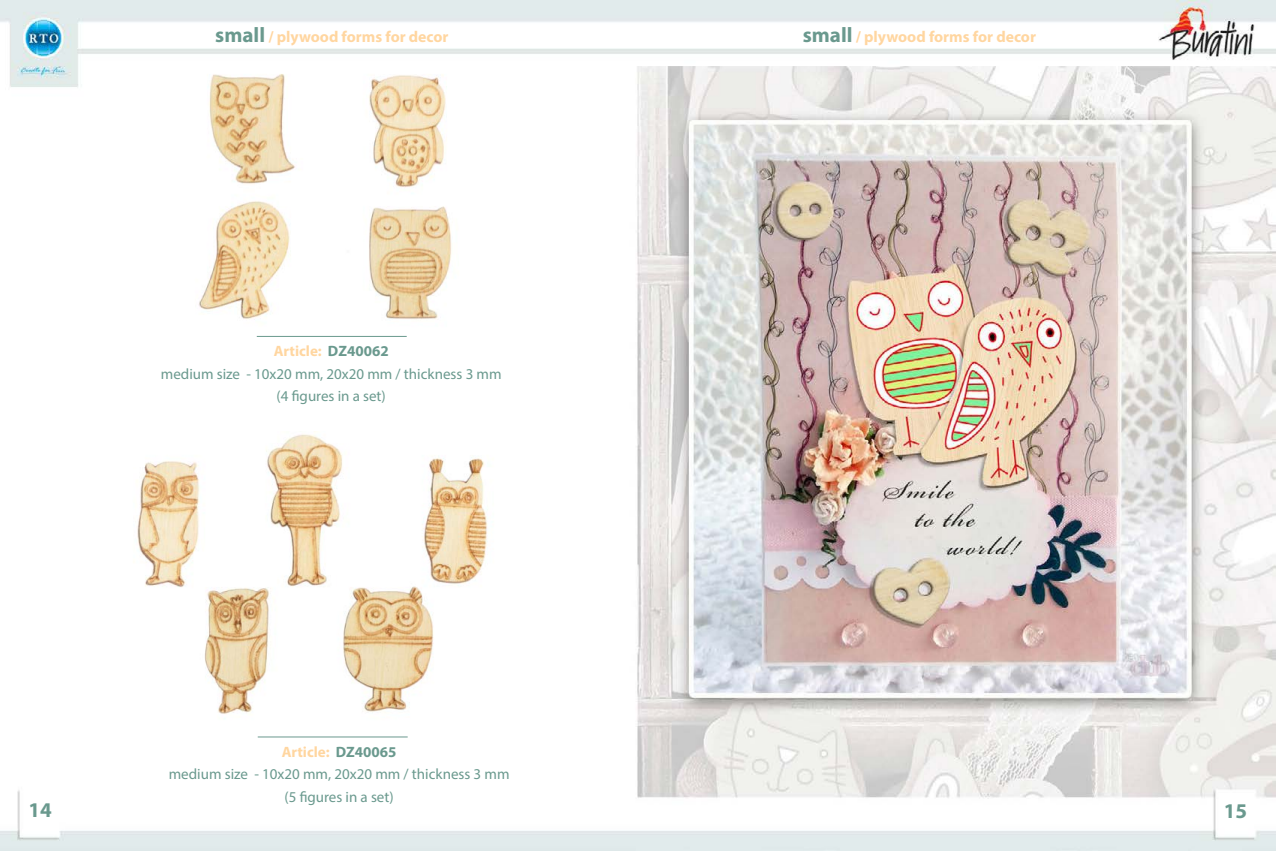
<style>
.page{position:relative;width:1276px;height:851px;background:#fff}
.page>*{position:absolute;margin:0;border:0;box-sizing:border-box;transform-origin:0 0}
.t1{font:700 21px "Myriad Pro";color:#6a998e}
.t2{font:700 15.75px "Myriad Pro";color:#ffd6a0}
.t3{font:15px/22.3px "Myriad Pro";color:#6a998e;text-align:center}
.s1{font-size:21px;color:#6a998e}
.s2{font-weight:700;color:#ffd6a0}
.s3{font-weight:700}
</style>
<div class="page">
<img style="left:0;top:0;width:1275px;height:850px">
<img style="left:147px;top:63px;width:344px;height:270px">
<hr style="left:257px;top:336px;width:150px;height:1px;background:#6a998e">
<img style="left:109px;top:432px;width:417px;height:294px">
<hr style="left:258px;top:736px;width:150px;height:1px;background:#6a998e">
<p class="t2" style="left:215px;top:27px;width:235px"><span class="s1">small</span> / plywood forms for decor</p>
<p class="t2" style="left:802px;top:27px;width:235px"><span class="s1">small</span> / plywood forms for decor</p>
<p class="t3" style="left:161px;top:340px;width:342px"><span class="s2">Article:</span> <span class="s3">DZ40062<br></span>medium size - 10х20 mm, 20х20 mm / thickness 3 mm (4 figures in a set)</p>
<p class="t3" style="left:169px;top:740px;width:342px"><span class="s2">Article:</span> <span class="s3">DZ40065<br></span>medium size - 10х20 mm, 20х20 mm / thickness 3 mm (5 figures in a set)</p>
<h1 class="t1" style="left:29px;top:795px;width:25px">14</h1>
<h1 class="t1" style="left:1223px;top:797px;width:25px">15</h1>
</div>
